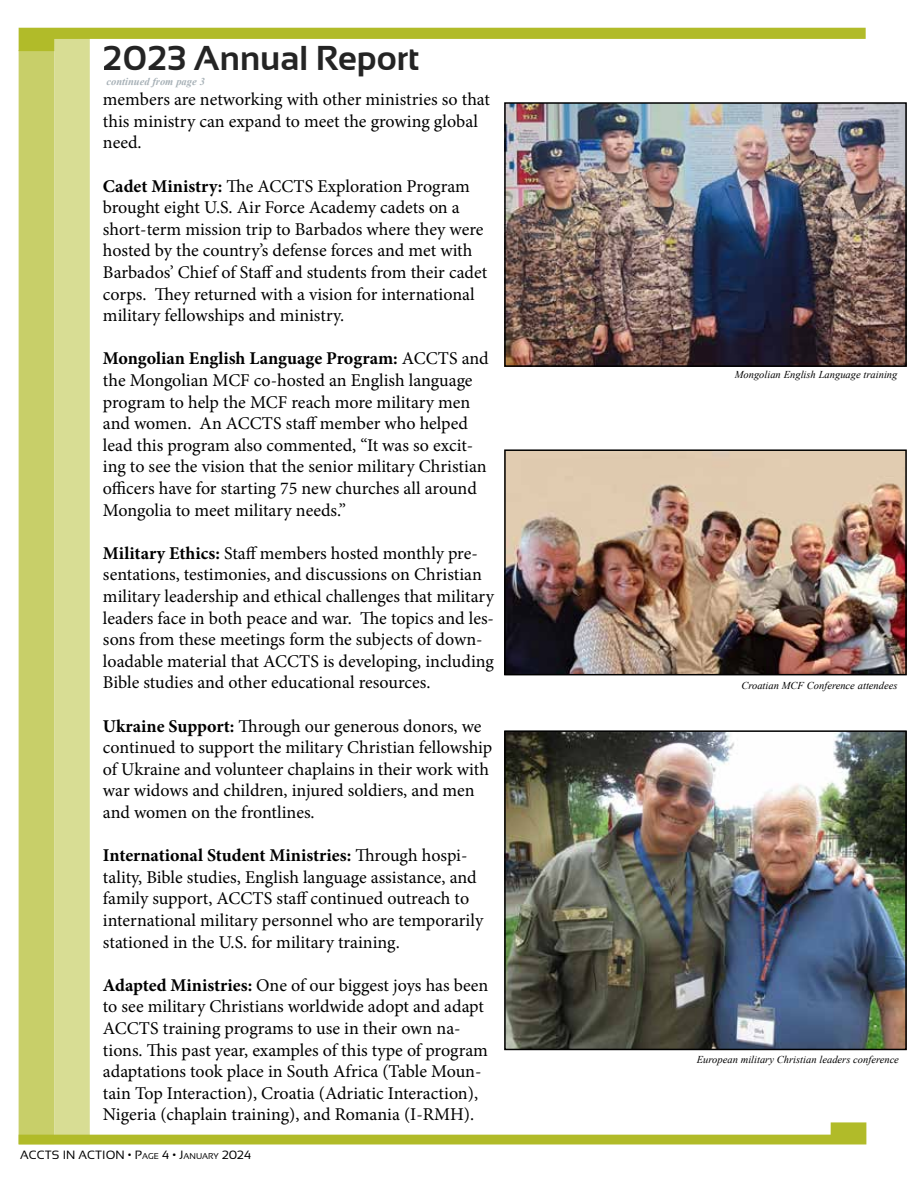
<style>
.page{position:relative;width:918px;height:1188px;background:#fff}
.page>*{position:absolute;margin:0;border:0;box-sizing:border-box;transform-origin:0 0}
.t1{font:700 34.5px "Sansation";color:#000}
.t2{font:18px/21.6px "Minion Pro";color:#000}
.t3{font:12px "Sansation";color:#000}
.t4{font:italic 10.5px "Times New Roman";color:#000}
.t5{font:italic 700 10.5px "Times New Roman";color:#a7b1b7}
.s1{font-weight:700}
.s2{font-size:8.4px}
</style>
<div class="page">
<div style="left:19px;top:50px;width:35px;height:1094px;background:#c8cf69"></div>
<div style="left:54px;top:38px;width:36px;height:1106px;background:#d8dd94"></div>
<svg style="left:19px;top:28px;width:847px;height:23px"></svg>
<svg style="left:19px;top:1122px;width:847px;height:22px"></svg>
<img style="left:507px;top:105px;width:397px;height:259px">
<div style="left:504px;top:102px;width:403px;height:265px;border:2px solid #000"></div>
<img style="left:507px;top:452px;width:397px;height:220px">
<div style="left:504px;top:449px;width:403px;height:226px;border:2px solid #000"></div>
<img style="left:507px;top:733px;width:397px;height:314px">
<div style="left:504px;top:730px;width:403px;height:320px;border:2px solid #000"></div>
<h1 class="t1" style="left:103px;top:39px;width:318px">2023 Annual Report</h1>
<p class="t2" style="left:103px;top:89px;width:389px">members are networking with other ministries so that this ministry can expand to meet the growing global need.</p>
<p class="t2" style="left:103px;top:175px;width:386px"><span class="s1">Cadet Ministry:</span> The ACCTS Exploration Program brought eight U.S. Air Force Academy cadets on a short-term mission trip to Barbados where they were hosted by the country’s defense forces and met with Barbados’ Chief of Staff and students from their cadet corps. They returned with a vision for international military fellowships and ministry.</p>
<p class="t2" style="left:103px;top:348px;width:387px"><span class="s1">Mongolian English Language Program:</span> ACCTS and the Mongolian MCF co-hosted an English language program to help the MCF reach more military men and women. An ACCTS staff member who helped lead this program also commented, “It was so excit&shy;ing to see the vision that the senior military Christian officers have for starting 75 new churches all around Mongolia to meet military needs.”</p>
<p class="t2" style="left:103px;top:542px;width:393px"><span class="s1">Military Ethics:</span> Staff members hosted monthly pre&shy;sentations, testimonies, and discussions on Christian military leadership and ethical challenges that military leaders face in both peace and war. The topics and les&shy;sons from these meetings form the subjects of down&shy;loadable material that ACCTS is developing, including Bible studies and other educational resources.</p>
<p class="t2" style="left:103px;top:715px;width:391px"><span class="s1">Ukraine Support:</span> Through our generous donors, we continued to support the military Christian fellowship of Ukraine and volunteer chaplains in their work with war widows and children, injured soldiers, and men and women on the frontlines.</p>
<p class="t2" style="left:103px;top:845px;width:382px"><span class="s1">International Student Ministries:</span> Through hospi&shy;tality, Bible studies, English language assistance, and family support, ACCTS staff continued outreach to international military personnel who are temporarily stationed in the U.S. for military training.</p>
<p class="t2" style="left:103px;top:974px;width:387px"><span class="s1">Adapted Ministries:</span> One of our biggest joys has been to see military Christians worldwide adopt and adapt ACCTS training programs to use in their own na&shy;tions. This past year, examples of this type of program adaptations took place in South Africa (Table Moun&shy;tain Top Interaction), Croatia (Adriatic Interaction), Nigeria (chaplain training), and Romania (I-RMH).</p>
<p class="t5" style="left:106px;top:75px;width:100px">continued from page 3</p>
<p class="t3" style="left:20px;top:1148px;width:233px">ACCTS IN ACTION • P<span class="s2">AGE</span> 4 • J<span class="s2">AN UARY</span> 2024</p>
<p class="t4" style="left:735px;top:367px;width:164px">Mongolian English Language training</p>
<p class="t4" style="left:741px;top:678px;width:158px">Croatian MCF Conference attendees</p>
<p class="t4" style="left:697px;top:1052px;width:204px">European military Christian leaders conference</p>
</div>
